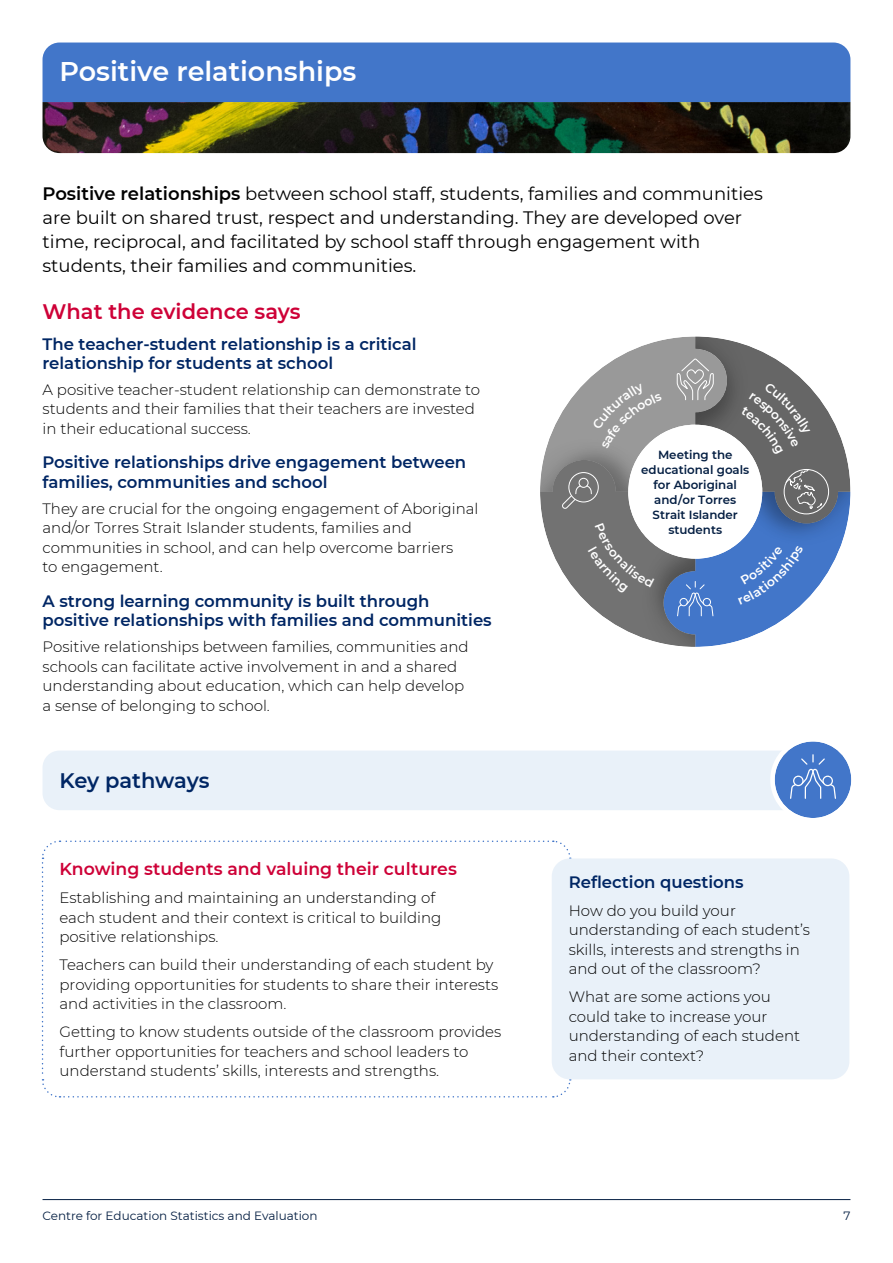
<style>
.page{position:relative;width:893px;height:1263px;background:#fff}
.page>*{position:absolute;margin:0;border:0;box-sizing:border-box;transform-origin:0 0}
.H2_on_banner{font:600 27px "Montserrat";color:#fff}
.t1{font:600 21px "Montserrat";color:#ce0037}
.H3_key_pathways{font:600 21px "Montserrat";letter-spacing:-.01em;color:#002664}
.Theme_intro_paragrap{font:18px/24px "Montserrat";color:#000}
.H4_key_pathways_ligh{font:600 17.25px "Montserrat";color:#ce0037}
.Question_box_H5{font:600 16.5px/19.5px "Montserrat";color:#002664}
.Evidence_body_text{font:300 15px/19.5px "Montserrat";color:#000}
.Key_pathways_box_tex{font:300 15px/19.5px "Montserrat";color:#000}
.Question_box_text{font:300 15px/19.5px "Montserrat";color:#000}
.t2{font:12px "Montserrat";color:#041e42}
.t3{font:600 11.85px/15px "Montserrat";color:#041e42;text-align:center}
.s1{font-weight:600}
</style>
<div class="page">
<hr style="left:43px;top:1199px;width:807px;height:1px;background:#041e42">
<img style="left:43px;top:102px;width:807px;height:51px">
<div style="left:43px;top:43px;width:807px;height:59px;background:#4276c9"></div>
<div style="left:43px;top:750px;width:807px;height:60px;background:#e9f1f9;border-radius:17px"></div>
<div style="left:775px;top:741px;width:76px;height:77px;background:#4276c9;border-radius:38px"></div>
<svg style="left:790px;top:755px;width:46px;height:44px"></svg>
<div style="left:770px;top:737px;width:86px;height:85px;border:4px solid #fff;border-radius:50%"></div>
<svg style="left:41px;top:840px;width:530px;height:258px"></svg>
<div style="left:552px;top:858px;width:297px;height:221px;background:#e9f1f9;border-radius:18px"></div>
<svg style="left:540px;top:336px;width:310px;height:311px"></svg>
<h2 class="H2_on_banner" style="left:60px;top:52px;width:298px">Positive relationships</h2>
<p class="Theme_intro_paragrap" style="left:43px;top:181px;width:722px"><span class="s1">Positive relationships</span> between school staff, students, families and communities are built on shared trust, respect and understanding. They are developed over time, reciprocal, and facilitated by school staff through engagement with students, their families and communities.</p>
<h3 class="t1" style="left:43px;top:297px;width:260px">What the evidence says</h3>
<h4 class="Question_box_H5" style="left:43px;top:333px;width:376px">The teacher-student relationship is a critical relationship for students at school</h4>
<p class="Evidence_body_text" style="left:43px;top:379px;width:439px">A positive teacher-student relationship can demonstrate to students and their families that their teachers are invested in their educational success.</p>
<h4 class="Question_box_H5" style="left:43px;top:452px;width:425px">Positive relationships drive engagement between families, communities and school</h4>
<p class="Evidence_body_text" style="left:43px;top:498px;width:437px">They are crucial for the ongoing engagement of Aboriginal and/or Torres Strait Islander students, families and communities in school, and can help overcome barriers<br>to engagement.</p>
<h4 class="Question_box_H5" style="left:43px;top:590px;width:451px">A strong learning community is built through positive relationships with families and communities</h4>
<p class="Evidence_body_text" style="left:43px;top:636px;width:428px">Positive relationships between families, communities and schools can facilitate active involvement in and a shared understanding about education, which can help develop a sense of belonging to school.</p>
<p class="t3" style="left:641px;top:447px;width:110px">Meeting the educational goals for Aboriginal and/or Torres<br>Strait Islander students</p>
<h3 class="H3_key_pathways" style="left:60px;top:765px;width:151px">Key pathways</h3>
<h4 class="H4_key_pathways_ligh" style="left:60px;top:857px;width:399px">Knowing students and valuing their cultures</h4>
<p class="Key_pathways_box_tex" style="left:60px;top:887px;width:383px">Establishing and maintaining an understanding of each student and their context is critical to building positive relationships.</p>
<p class="Key_pathways_box_tex" style="left:60px;top:954px;width:440px">Teachers can build their understanding of each student by providing opportunities for students to share their interests and activities in the classroom.</p>
<p class="Key_pathways_box_tex" style="left:60px;top:1021px;width:443px">Getting to know students outside of the classroom provides further opportunities for teachers and school leaders to understand students’ skills, interests and strengths.</p>
<h5 class="Question_box_H5" style="left:569px;top:872px;width:176px">Reflection questions</h5>
<p class="Question_box_text" style="left:569px;top:900px;width:243px">How do you build your understanding of each student’s skills, interests and strengths in and out of the classroom?</p>
<p class="Question_box_text" style="left:569px;top:987px;width:233px">What are some actions you could take to increase your understanding of each student and their context?</p>
<p class="t2" style="left:43px;top:1208px;width:277px">Centre for Education Statistics and Evaluation</p>
<p class="t2" style="left:843px;top:1208px;width:9px">7</p>
</div>
